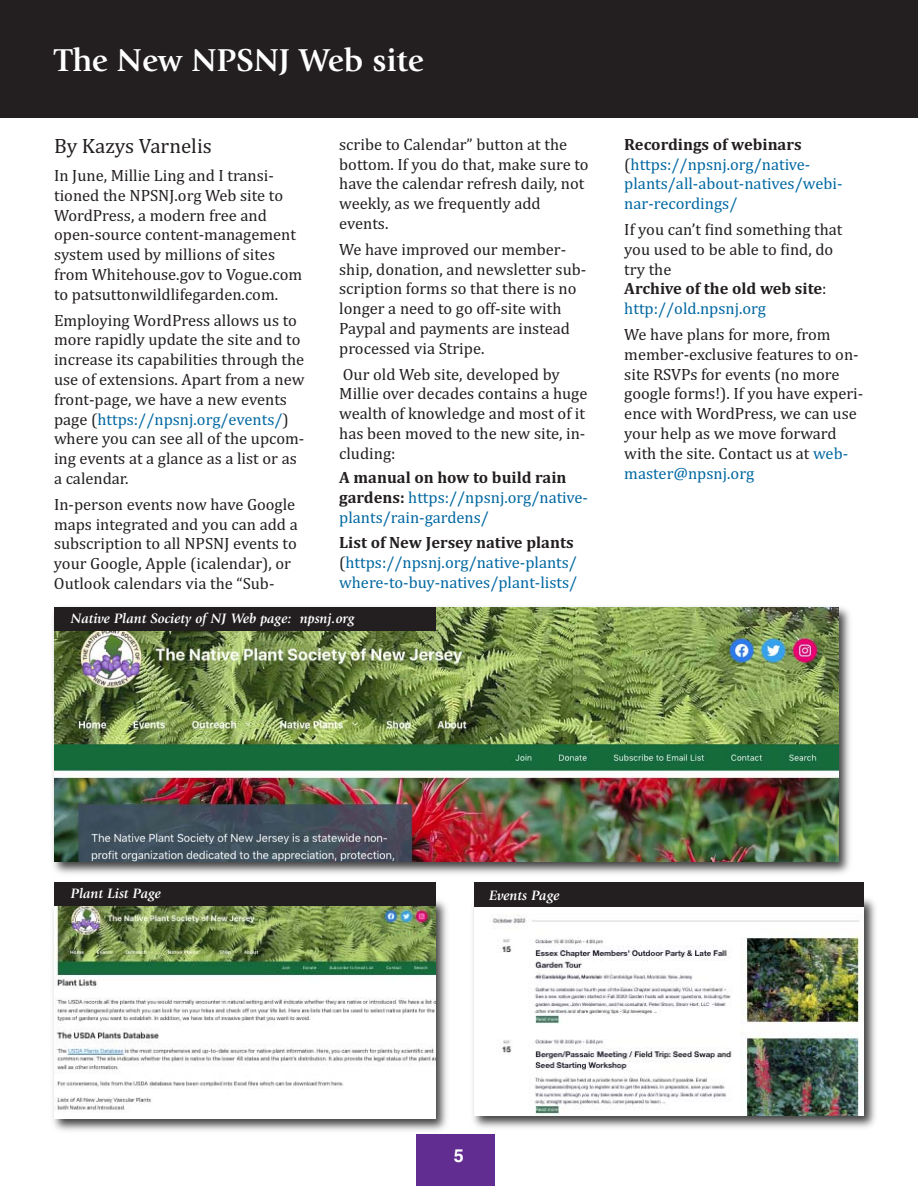
<style>
.page{position:relative;width:918px;height:1188px;background:#fff}
.page>*{position:absolute;margin:0;border:0;box-sizing:border-box;transform-origin:0 0}
.t1{font:700 33px "Giovanni";color:#fff}
.t2{font:21px "Cambria";color:#231f20}
.t3{font:700 18px "Helvetica";color:#fff}
.t4{font:16.5px/19.8px "Cambria";color:#231f20}
.t5{font:16.5px/19.8px "Cambria";color:#0068a2}
.t6{font:italic 700 14.25px "Giovanni";color:#fff}
.t7{font:italic 700 14.1px "Giovanni";color:#fff}
.s1{color:#0068a2}
.s2{font-weight:700;color:#231f20}
.s3{color:#231f20}
.s4{font-weight:700}
</style>
<div class="page">
<div style="left:416px;top:1134px;width:79px;height:52px;background:#612d91"></div>
<div style="left:0;top:0;width:918px;height:118px;background:#231f20"></div>
<img style="left:53px;top:900px;width:394px;height:231px">
<img style="left:54px;top:906px;width:381px;height:212px">
<img style="left:473px;top:898px;width:403px;height:230px">
<img style="left:474px;top:907px;width:390px;height:209px">
<img style="left:53px;top:607px;width:797px;height:267px">
<img style="left:54px;top:607px;width:784px;height:254px">
<div style="left:54px;top:882px;width:382px;height:24px;background:#231f20"></div>
<div style="left:54px;top:607px;width:381px;height:24px;background:#231f20"></div>
<div style="left:474px;top:882px;width:390px;height:25px;background:#231f20"></div>
<h1 class="t1" style="left:54px;top:47px;width:371px">The New NPSNJ Web site</h1>
<p class="t2" style="left:54px;top:134px;width:159px">By Kazys Varnelis</p>
<p class="t4" style="left:54px;top:165px;width:250px">In June, Millie Ling and I transi&shy;tioned the NPSNJ.org Web site to<br>WordPress, a modern free and open-source content-management system used by millions of sites from Whitehouse.gov to Vogue.com to patsuttonwildlifegarden.com.</p>
<p class="t4" style="left:54px;top:310px;width:252px">Employing WordPress allows us to more rapidly update the site and to increase its capabilities through the use of extensions. Apart from a new front-page, we have a new events page (<span class="s1">https://npsnj.org/events/</span>) where you can see all of the upcom&shy;ing events at a glance as a list or as a calendar.</p>
<p class="t4" style="left:54px;top:494px;width:245px">In-person events now have Google maps integrated and you can add a subscription to all NPSNJ events to your Google, Apple (icalendar), or Outlook calendars via the “Sub-</p>
<p class="t4" style="left:339px;top:134px;width:251px">scribe to Calendar” button at the bottom. If you do that, make sure to have the calendar refresh daily, not weekly, as we frequently add events.</p>
<p class="t4" style="left:339px;top:239px;width:249px">We have improved our member&shy;ship, donation, and newsletter sub&shy;scription forms so that there is no longer a need to go off-site with<br>Paypal and payments are instead processed via Stripe.</p>
<p class="t4" style="left:339px;top:364px;width:250px">Our old Web site, developed by<br>Millie over decades contains a huge wealth of knowledge and most of it has been moved to the new site, in&shy;cluding:</p>
<p class="t5" style="left:339px;top:467px;width:250px"><span class="s2">A manual on how to build rain gardens:</span> https://npsnj.org/native&shy;plants/rain-gardens/</p>
<p class="t5" style="left:339px;top:533px;width:240px"><span class="s2">List of New Jersey native plants </span><span class="s3">(</span>https://npsnj.org/native-plants/ where-to-buy-natives/plant-lists/</p>
<p class="t7" style="left:71px;top:613px;width:285px">Native Plant Society of NJ Web page: npsnj.org</p>
<p class="t5" style="left:624px;top:134px;width:220px"><span class="s2">Recordings of webinars </span><span class="s3">(</span>https://npsnj.org/native&shy;plants/all-about-natives/webi&shy;nar-recordings/</p>
<p class="t4" style="left:624px;top:219px;width:220px">If you can’t find something that you used to be able to find, do try the<br><span class="s4">Archive of the old web site</span>: <span class="s1">http://old.npsnj.org</span></p>
<p class="t4" style="left:624px;top:324px;width:241px">We have plans for more, from member-exclusive features to on&shy;site RSVPs for events (no more google forms!). If you have experi&shy;ence with WordPress, we can use your help as we move forward with the site. Contact us at <span class="s1">web&shy;master@npsnj.org</span></p>
<p class="t7" style="left:71px;top:888px;width:92px">Plant List Page</p>
<p class="t6" style="left:489px;top:890px;width:72px">Events Page</p>
<p class="t3" style="left:454px;top:1145px;width:12px">5</p>
</div>
